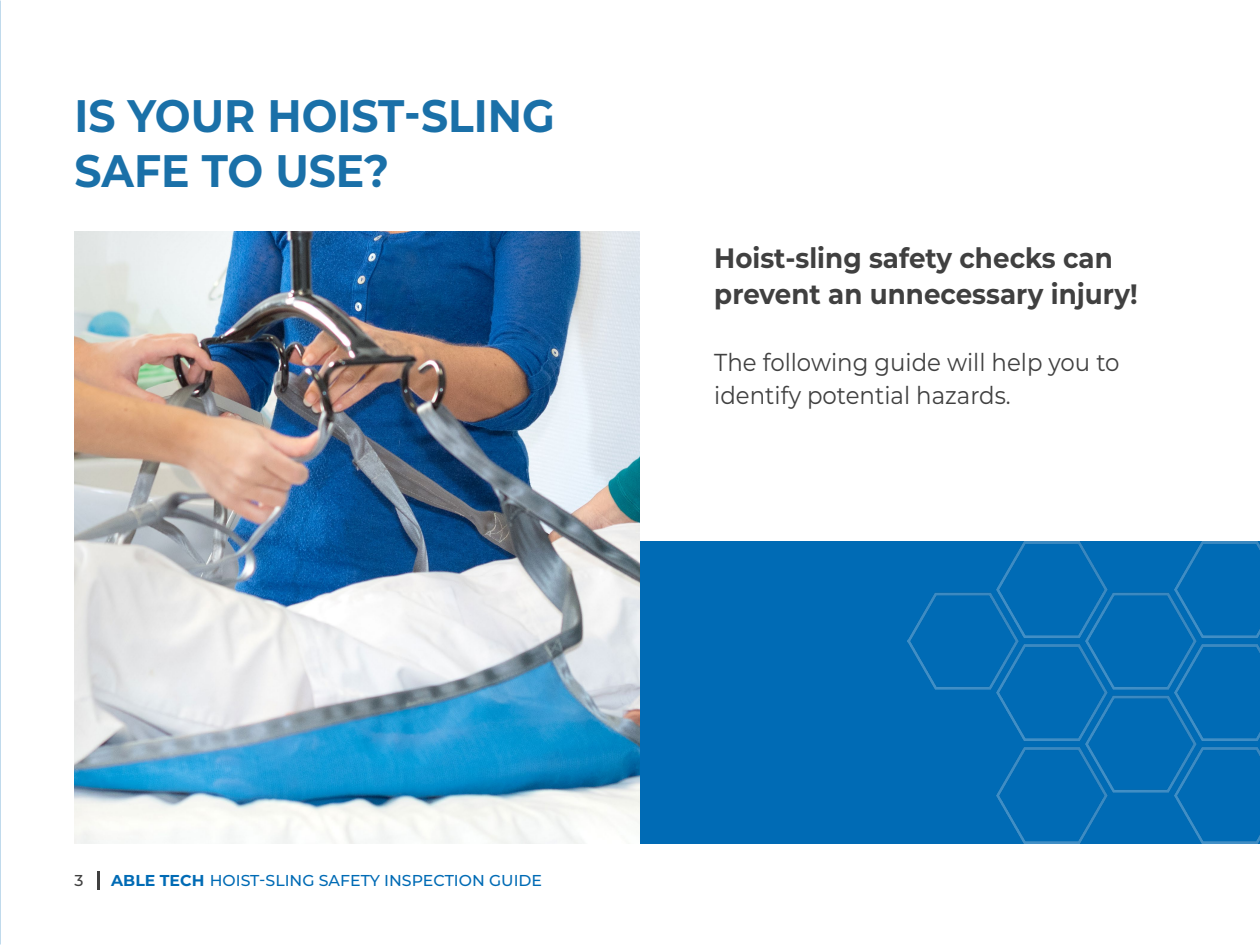
<style>
.page{position:relative;width:1260px;height:945px;background:#fff}
.page>*{position:absolute;margin:0;border:0;box-sizing:border-box;transform-origin:0 0}
.t1{font:700 45.5px "Montserrat";color:#1a70a8;scale:.93 1}
.t2{font:700 28px/36.8px "Montserrat";color:#404040;scale:.93 1}
.t3{font:24.5px/33.2px "Montserrat";color:#404040;scale:.93 1}
.t4{font:500 15.75px "Montserrat";color:#006bb5}
.t5{font:500 15.75px "Montserrat";color:#404040}
.s1{font-weight:700}
</style>
<div class="page">
<hr style="left:97px;top:871px;width:3px;height:19px;background:#404040">
<img style="left:0;top:753px;width:1px;height:192px">
<div style="left:364px;top:541px;width:896px;height:302px;background:#006bb5"></div>
<img style="left:908px;top:542px;width:352px;height:301px">
<img style="left:74px;top:231px;width:566px;height:612px">
<p class="t1" style="left:74px;top:83px;width:518px">IS YOUR HOIST-SLING</p>
<p class="t1" style="left:74px;top:138px;width:340px">SAFE TO USE?</p>
<p class="t2" style="left:714px;top:238px;width:457px">Hoist-sling safety checks can prevent an unnecessary injury!</p>
<p class="t3" style="left:714px;top:345px;width:437px">The following guide will help you to identify potential hazards.</p>
<p class="t5" style="left:74px;top:869px;width:11px">3</p>
<p class="t4" style="left:111px;top:869px;width:432px"><span class="s1">ABLE TECH</span> HOIST-SLING SAFETY INSPECTION GUIDE</p>
</div>
